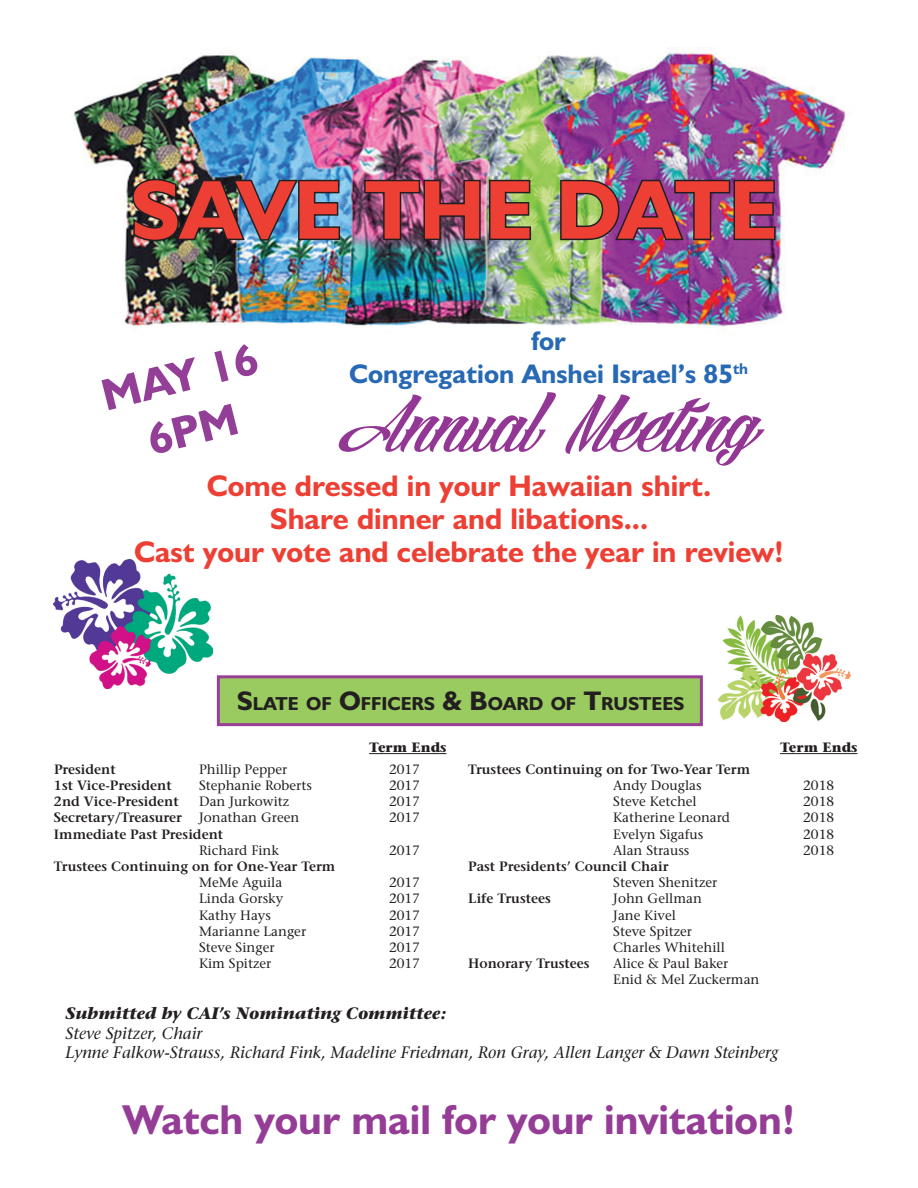
<style>
.page{position:relative;width:918px;height:1188px;background:#fff}
.page>*{position:absolute;margin:0;border:0;box-sizing:border-box;transform-origin:0 0}
.t1{font:700 84px "Humanist 521 BT";color:#ee3f34}
.t2{font:69.75px "Angilla Tattoo Personal Use";color:#933794;scale:1.08 1}
.t3{font:700 45px/54px "Humanist 521 BT";color:#943f97;text-align:center}
.t4{font:700 42px "Humanist 521 BT";color:#953d96}
.t5{font:700 30px/33px "Humanist 521 BT";color:#ee3f34;text-align:center}
.t6{font:700 27px/32.4px "Humanist 521 BT";color:#2769b4;text-align:center}
.t7{font:700 18.9px "Humanist 521 BT";color:#231f20}
.t8{font:italic 16.5px/19.8px "Stone Serif";color:#231f20}
.t9{font:italic 700 16.5px "Stone Serif";color:#231f20}
.t10{font:13.5px/16.2px "Stone Serif";color:#231f20}
.t11{font:600 13.5px "Stone Serif";color:#231f20}
.t12{font:700 13.5px "Stone Serif";color:#231f20}
.s1{font-size:27px}
</style>
<div class="page">
<img style="left:54px;top:559px;width:159px;height:130px">
<div style="left:217px;top:675px;width:486px;height:51px;background:#99cb60;border:3px solid #9a3f97"></div>
<hr style="left:369px;top:753px;width:78px;height:1px;background:#231f20">
<hr style="left:780px;top:753px;width:78px;height:1px;background:#231f20">
<img style="left:74px;top:48px;width:772px;height:279px">
<img style="left:131px;top:177px;width:211px;height:66px">
<img style="left:363px;top:178px;width:170px;height:64px">
<img style="left:559px;top:178px;width:218px;height:65px">
<img style="left:719px;top:615px;width:131px;height:107px">
<h1 class="t1" style="left:130px;top:158px;width:649px">save the date</h1>
<h3 class="t3" style="left:96px;top:369px;width:161px;rotate:-14deg">May 16<br>6pm</h3>
<h3 class="t6" style="left:349px;top:324px;width:400px">for<br>Congregation Anshei Israel’s 85<sup>th</sup></h3>
<h2 class="t2" style="left:339px;top:374px;width:390px">Annual Meeting</h2>
<h3 class="t5" style="left:134px;top:468px;width:651px">Come dressed in your Hawaiian shirt.<br>Share dinner and libations...<br>Cast your vote and celebrate the year in review!</h3>
<h3 class="t7" style="left:237px;top:691px;width:448px"><span class="s1">S</span>LATE OF <span class="s1">O</span>FFICERS <span class="s1">&amp; B</span>OARD OF <span class="s1">T</span>RUSTEES</h3>
<p class="t12" style="left:369px;top:739px;width:79px">Term Ends</p>
<p class="t12" style="left:780px;top:739px;width:79px">Term Ends</p>
<p class="t11" style="left:54px;top:761px;width:63px">President</p>
<p class="t10" style="left:199px;top:761px;width:90px">Phillip Pepper</p>
<p class="t10" style="left:389px;top:761px;width:32px">2017</p>
<p class="t11" style="left:54px;top:777px;width:119px">1st Vice-President</p>
<p class="t10" style="left:199px;top:777px;width:114px">Stephanie Roberts</p>
<p class="t10" style="left:389px;top:777px;width:32px">2017</p>
<p class="t11" style="left:54px;top:793px;width:126px">2nd Vice-President</p>
<p class="t10" style="left:199px;top:793px;width:92px">Dan Jurkowitz</p>
<p class="t10" style="left:389px;top:793px;width:32px">2017</p>
<p class="t11" style="left:54px;top:810px;width:130px">Secretary/Treasurer</p>
<p class="t10" style="left:199px;top:810px;width:102px">Jonathan Green</p>
<p class="t10" style="left:389px;top:810px;width:32px">2017</p>
<p class="t11" style="left:54px;top:826px;width:171px">Immediate Past President</p>
<p class="t10" style="left:199px;top:842px;width:81px">Richard Fink</p>
<p class="t10" style="left:389px;top:842px;width:32px">2017</p>
<p class="t11" style="left:54px;top:858px;width:283px">Trustees Continuing on for One-Year Term</p>
<p class="t10" style="left:199px;top:874px;width:85px">MeMe Aguila</p>
<p class="t10" style="left:389px;top:874px;width:32px">2017</p>
<p class="t10" style="left:199px;top:891px;width:86px">Linda Gorsky</p>
<p class="t10" style="left:389px;top:891px;width:32px">2017</p>
<p class="t10" style="left:199px;top:907px;width:73px">Kathy Hays</p>
<p class="t10" style="left:389px;top:907px;width:32px">2017</p>
<p class="t10" style="left:199px;top:923px;width:109px">Marianne Langer</p>
<p class="t10" style="left:389px;top:923px;width:32px">2017</p>
<p class="t10" style="left:199px;top:939px;width:77px">Steve Singer</p>
<p class="t10" style="left:389px;top:939px;width:32px">2017</p>
<p class="t10" style="left:199px;top:955px;width:74px">Kim Spitzer</p>
<p class="t10" style="left:389px;top:955px;width:32px">2017</p>
<p class="t11" style="left:468px;top:761px;width:284px">Trustees Continuing on for Two-Year Term</p>
<p class="t10" style="left:613px;top:777px;width:90px">Andy Douglas</p>
<p class="t10" style="left:803px;top:777px;width:32px">2018</p>
<p class="t10" style="left:613px;top:793px;width:85px">Steve Ketchel</p>
<p class="t10" style="left:803px;top:793px;width:32px">2018</p>
<p class="t10" style="left:613px;top:810px;width:118px">Katherine Leonard</p>
<p class="t10" style="left:803px;top:810px;width:32px">2018</p>
<p class="t10" style="left:613px;top:826px;width:91px">Evelyn Sigafus</p>
<p class="t10" style="left:803px;top:826px;width:32px">2018</p>
<p class="t10" style="left:613px;top:842px;width:78px">Alan Strauss</p>
<p class="t10" style="left:803px;top:842px;width:32px">2018</p>
<p class="t11" style="left:468px;top:858px;width:202px">Past Presidents’ Council Chair</p>
<p class="t10" style="left:613px;top:874px;width:105px">Steven Shenitzer</p>
<p class="t11" style="left:468px;top:891px;width:84px">Life Trustees</p>
<p class="t10" style="left:613px;top:891px;width:113px">John Gellman<br>Jane Kivel<br>Steve Spitzer<br>Charles Whitehill</p>
<p class="t11" style="left:468px;top:955px;width:123px">Honorary Trustees</p>
<p class="t10" style="left:613px;top:955px;width:148px">Alice &amp; Paul Baker<br>Enid &amp; Mel Zuckerman</p>
<p class="t9" style="left:66px;top:1003px;width:382px">Submitted by CAI’s Nominating Committee:</p>
<p class="t8" style="left:66px;top:1023px;width:714px">Steve Spitzer, Chair<br>Lynne Falkow-Strauss, Richard Fink, Madeline Friedman, Ron Gray, Allen Langer &amp; Dawn Steinberg</p>
<h3 class="t4" style="left:123px;top:1094px;width:674px">Watch your mail for your invitation!</h3>
</div>
